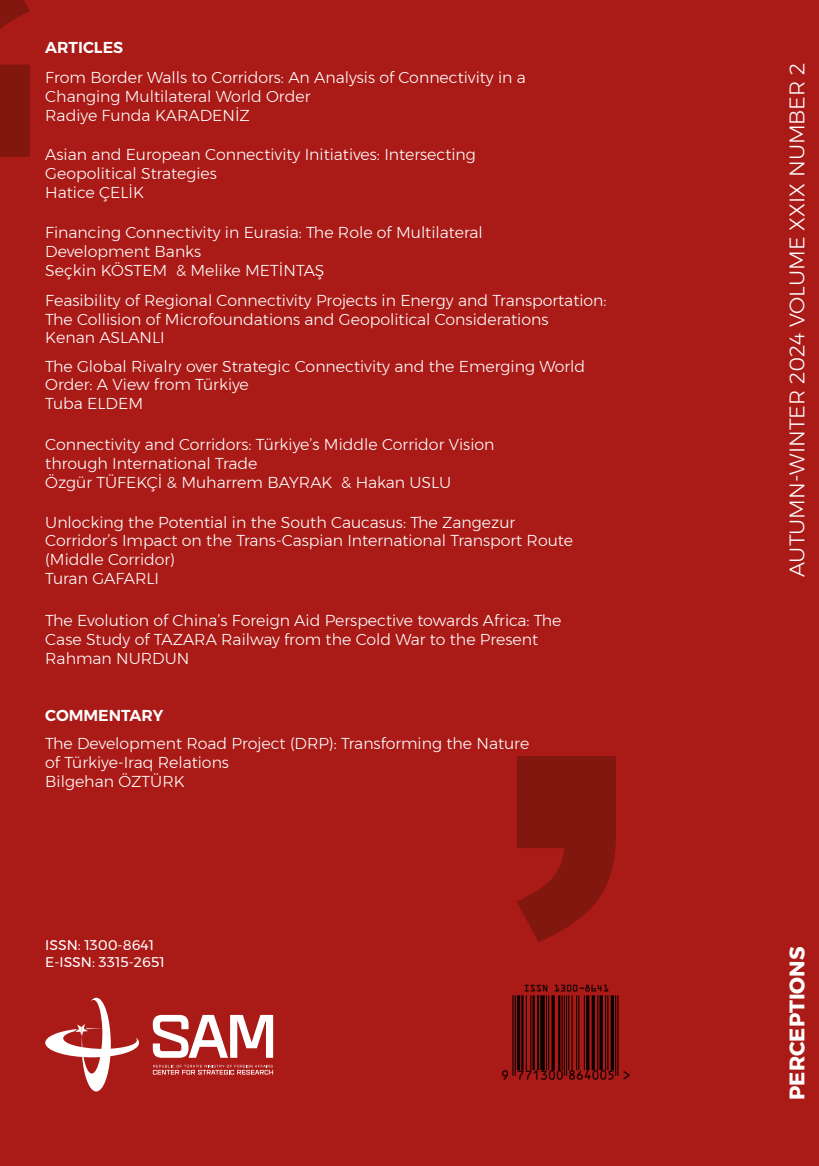
<style>
.page{position:relative;width:819px;height:1166px;background:#aa1a17}
.page>*{position:absolute;margin:0;border:0;box-sizing:border-box;transform-origin:0 0}
.t1{font:300 21px "Montserrat";color:#fff}
.t2{font:700 21px "Montserrat";color:#fff}
.t3{font:300 15.75px/18.9px "Montserrat";color:#fff}
.t4{font:600 15.75px "Montserrat";color:#fff}
.t5{font:14px/16.8px "Montserrat";color:#fff}
</style>
<div class="page">
<svg style="left:0;top:0;width:30px;height:157px"></svg>
<svg style="left:516px;top:756px;width:100px;height:186px"></svg>
<svg style="left:45px;top:997px;width:95px;height:94px"></svg>
<svg style="left:153px;top:1015px;width:120px;height:43px"></svg>
<svg style="left:153px;top:1064px;width:120px;height:10px"></svg>
<img style="left:501px;top:984px;width:129px;height:96px">
<p class="t4" style="left:45px;top:35px;width:79px">ARTICLES</p>
<p class="t3" style="left:45px;top:68px;width:482px">From Border Walls to Corridors: An Analysis of Connectivity in a<br>Changing Multilateral World Order<br>Radiye Funda KARADENİZ</p>
<p class="t3" style="left:45px;top:145px;width:432px">Asian and European Connectivity Initiatives: Intersecting<br>Geopolitical Strategies<br>Hatice ÇELİK</p>
<p class="t3" style="left:45px;top:222px;width:439px">Financing Connectivity in Eurasia: The Role of Multilateral<br>Development Banks<br>Seçkin KÖSTEM &amp; Melike METİNTAŞ</p>
<p class="t3" style="left:45px;top:290px;width:562px">Feasibility of Regional Connectivity Projects in Energy and Transportation:<br>The Collision of Microfoundations and Geopolitical Considerations<br>Kenan ASLANLI</p>
<p class="t3" style="left:45px;top:356px;width:541px">The Global Rivalry over Strategic Connectivity and the Emerging World<br>Order: A View from Türkiye<br>Tuba ELDEM</p>
<p class="t3" style="left:45px;top:435px;width:450px">Connectivity and Corridors: Türkiye’s Middle Corridor Vision through International Trade<br>Özgür TÜFEKÇİ &amp; Muharrem BAYRAK &amp; Hakan USLU</p>
<p class="t3" style="left:45px;top:512px;width:529px">Unlocking the Potential in the South Caucasus: The Zangezur Corridor’s Impact on the Trans-Caspian International Transport Route (Middle Corridor)<br>Turan GAFARLI</p>
<p class="t3" style="left:45px;top:611px;width:517px">The Evolution of China’s Foreign Aid Perspective towards Africa: The<br>Case Study of TAZARA Railway from the Cold War to the Present<br>Rahman NURDUN</p>
<p class="t4" style="left:45px;top:702px;width:120px">COMMENTARY</p>
<p class="t3" style="left:45px;top:734px;width:485px">The Development Road Project (DRP): Transforming the Nature of Türkiye-Iraq Relations<br>Bilgehan ÖZTÜRK</p>
<p class="t5" style="left:45px;top:937px;width:121px">ISSN: 1300-8641<br>E-ISSN: 3315-2651</p>
<h1 class="t1" style="left:781px;top:577px;width:515px;rotate:-90deg">AUTUMN-WINTER 2024 VOLUME XXIX NUMBER 2</h1>
<h1 class="t2" style="left:780px;top:1100px;width:155px;rotate:-90deg">PERCEPTIONS</h1>
</div>
